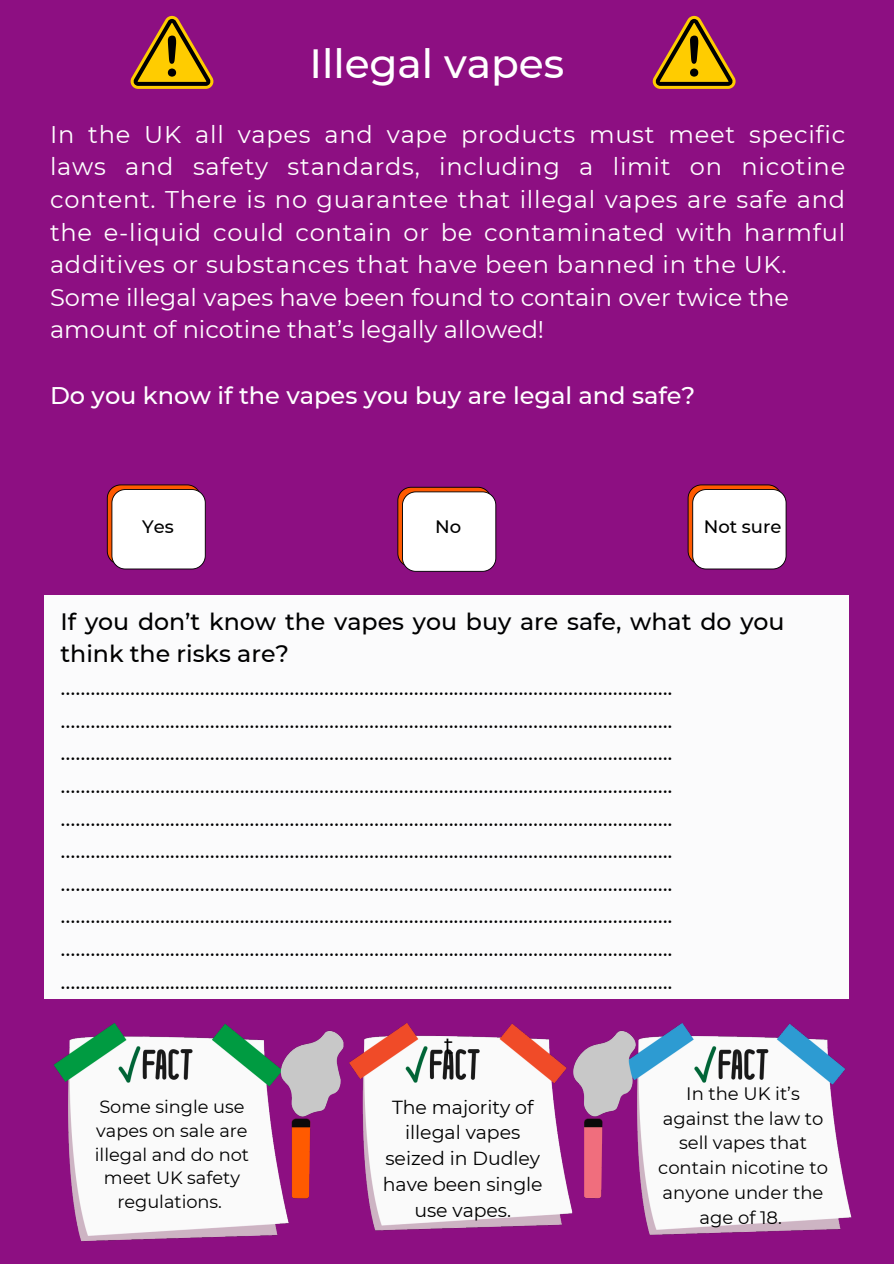
<style>
.page{position:relative;width:894px;height:1264px;background:#fff}
.page>*{position:absolute;margin:0;border:0;box-sizing:border-box;transform-origin:0 0}
.t1{font:500 40.8px "Montserrat";color:#fff}
.t2{font:24.15px/32.7px "Montserrat";color:#fff}
.t3{font:500 24.15px "Montserrat";color:#fff}
.t4{font:24px/32.7px "Montserrat";letter-spacing:.03em;color:#fff;text-align:justify}
.t5{font:23.7px/32.7px "Montserrat";color:#000}
.t6{font:18.9px/25.8px "Montserrat";color:#000;text-align:center}
.t7{font:18px/24.8px "Montserrat";color:#000;text-align:center}
.t8{font:500 18px "Montserrat";color:#000}
.t9{font:17.85px/23.7px "Montserrat";color:#000;text-align:center}
.s1{font-weight:500}
</style>
<div class="page">
<div style="left:0;top:0;width:893px;height:1263px;background:#8d0f82"></div>
<svg style="left:107px;top:484px;width:99px;height:85px;background:#eededc"></svg>
<svg style="left:130px;top:16px;width:83px;height:73px"></svg>
<svg style="left:397px;top:487px;width:99px;height:85px;background:#eededc"></svg>
<svg style="left:652px;top:16px;width:83px;height:73px"></svg>
<div style="left:44px;top:595px;width:804px;height:403px;background:#fbfbfc"></div>
<svg style="left:687px;top:484px;width:99px;height:85px;background:#eededd"></svg>
<img style="left:53px;top:1023px;width:799px;height:219px">
<h4 class="t1" style="left:309px;top:38px;width:256px">Illegal vapes</h4>
<h1 class="t4" style="left:50px;top:118px;width:796px">In the UK all vapes and vape products must meet specific laws and safety standards, including a limit on nicotine content. There is no guarantee that illegal vapes are safe and the e-liquid could contain or be contaminated with harmful additives or substances that have been banned in the UK.</h1>
<h3 class="t2" style="left:50px;top:281px;width:740px">Some illegal vapes have been found to contain over twice the amount of nicotine that’s legally allowed!</h3>
<h3 class="t3" style="left:50px;top:380px;width:646px">Do you know if the vapes you buy are legal and safe?</h3>
<p class="t8" style="left:142px;top:515px;width:33px">Yes</p>
<p class="t8" style="left:435px;top:515px;width:28px">No</p>
<p class="t8" style="left:703px;top:515px;width:79px">Not sure</p>
<h2 class="t5" style="left:60px;top:605px;width:725px"><span class="s1">If you don’t know the vapes you buy are safe, what do you think the risks are? </span>........................................................................................................................... ........................................................................................................................... ........................................................................................................................... ........................................................................................................................... ........................................................................................................................... ........................................................................................................................... ........................................................................................................................... ........................................................................................................................... ........................................................................................................................... ...........................................................................................................................</h2>
<h4 class="t5" style="left:444px;top:1029px;width:11px">t</h4>
<h3 class="t9" style="left:95px;top:1095px;width:156px">Some single use vapes on sale are illegal and do not meet UK safety regulations.</h3>
<p class="t6" style="left:382px;top:1093px;width:161px">The majority of illegal vapes seized in Dudley have been single use vapes.</p>
<p class="t7" style="left:658px;top:1080px;width:171px">In the UK it’s against the law to sell vapes that contain nicotine to anyone under the age of 18.</p>
</div>
